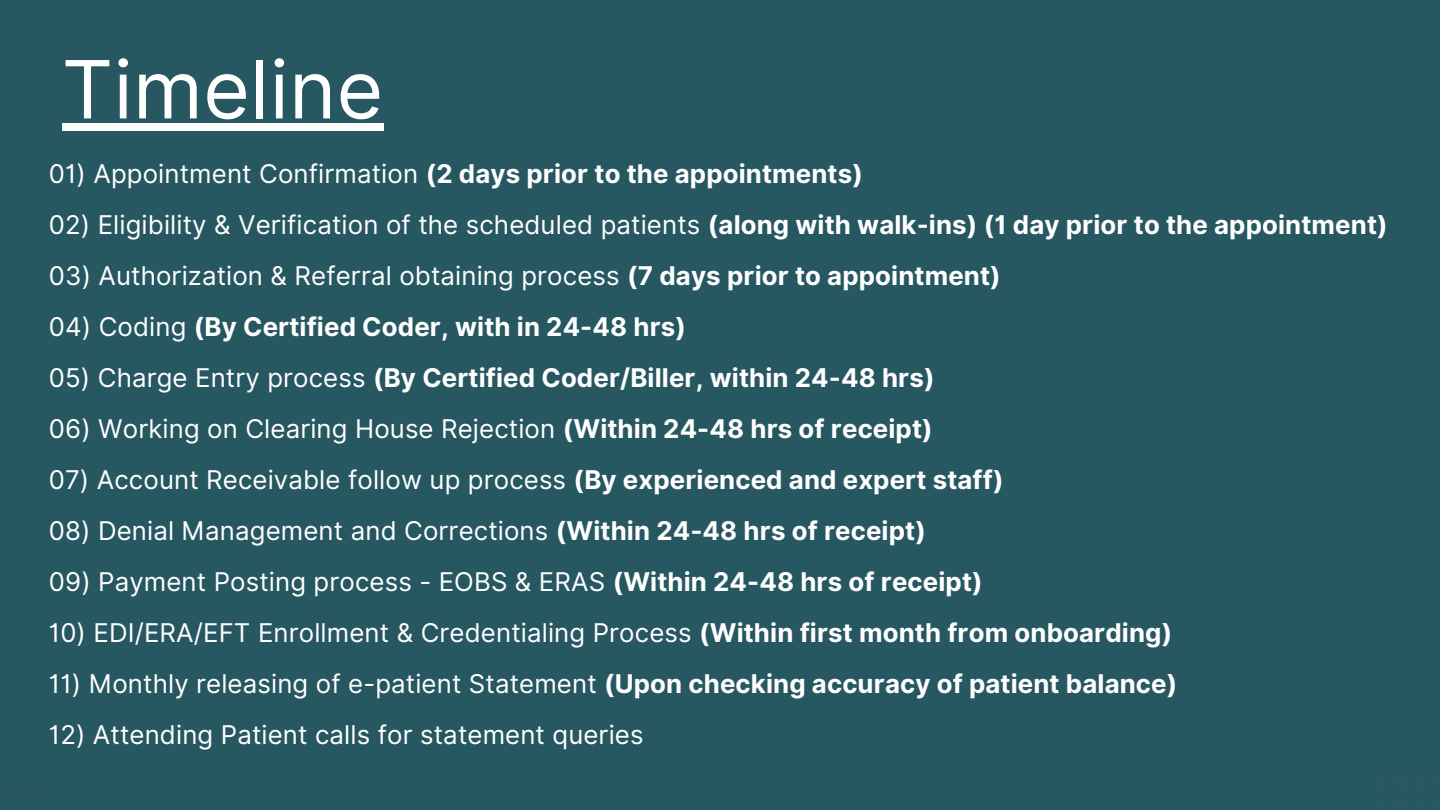
<style>
.page{position:relative;width:1440px;height:810px;background:#275861}
.page>*{position:absolute;margin:0;border:0;box-sizing:border-box;transform-origin:0 0}
.t1{font:80.2px "Inter";letter-spacing:.005em;color:#fff}
.t2{font:25.8px "Inter";letter-spacing:.005em;color:#fff}
.t3{font:700 25.8px "Inter";letter-spacing:.005em;color:#fff}
.s1{font-weight:400}
.s2{font-weight:700}
</style>
<div class="page">
<div style="left:62px;top:123px;width:322px;height:7px;background:#fff"></div>
<h1 class="t1" style="left:62px;top:41px;width:323px">Timeline</h1>
<p class="t3" style="left:49px;top:158px;width:816px"><span class="s1">01) Appointment Confirmation</span> (2 days prior to the appointments)</p>
<p class="t2" style="left:49px;top:209px;width:1340px">02) Eligibility &amp; Verification of the scheduled patients <span class="s2">(along with walk-ins) (1 day prior to the appointment)</span></p>
<p class="t2" style="left:49px;top:260px;width:954px">03) Authorization &amp; Referral obtaining process <span class="s2">(7 days prior to appointment)</span></p>
<p class="t3" style="left:49px;top:311px;width:639px"><span class="s1">04) Coding</span> (By Certified Coder, with in 24-48 hrs)</p>
<p class="t3" style="left:49px;top:362px;width:887px"><span class="s1">05) Charge Entry process</span> (By Certified Coder/Biller, within 24-48 hrs)</p>
<p class="t2" style="left:49px;top:413px;width:885px">06) Working on Clearing House Rejection <span class="s2">(Within 24-48 hrs of receipt)</span></p>
<p class="t2" style="left:49px;top:464px;width:956px">07) Account Receivable follow up process <span class="s2">(By experienced and expert staff)</span></p>
<p class="t2" style="left:49px;top:515px;width:879px">08) Denial Management and Corrections <span class="s2">(Within 24-48 hrs of receipt)</span></p>
<p class="t2" style="left:49px;top:566px;width:935px">09) Payment Posting process - EOBS &amp; ERAS <span class="s2">(Within 24-48 hrs of receipt)</span></p>
<p class="t2" style="left:49px;top:617px;width:1125px">10) EDI/ERA/EFT Enrollment &amp; Credentialing Process <span class="s2">(Within first month from onboarding)</span></p>
<p class="t2" style="left:49px;top:668px;width:1130px">11) Monthly releasing of e-patient Statement <span class="s2">(Upon checking accuracy of patient balance)</span></p>
<p class="t2" style="left:49px;top:719px;width:596px">12) Attending Patient calls for statement queries</p>
</div>
